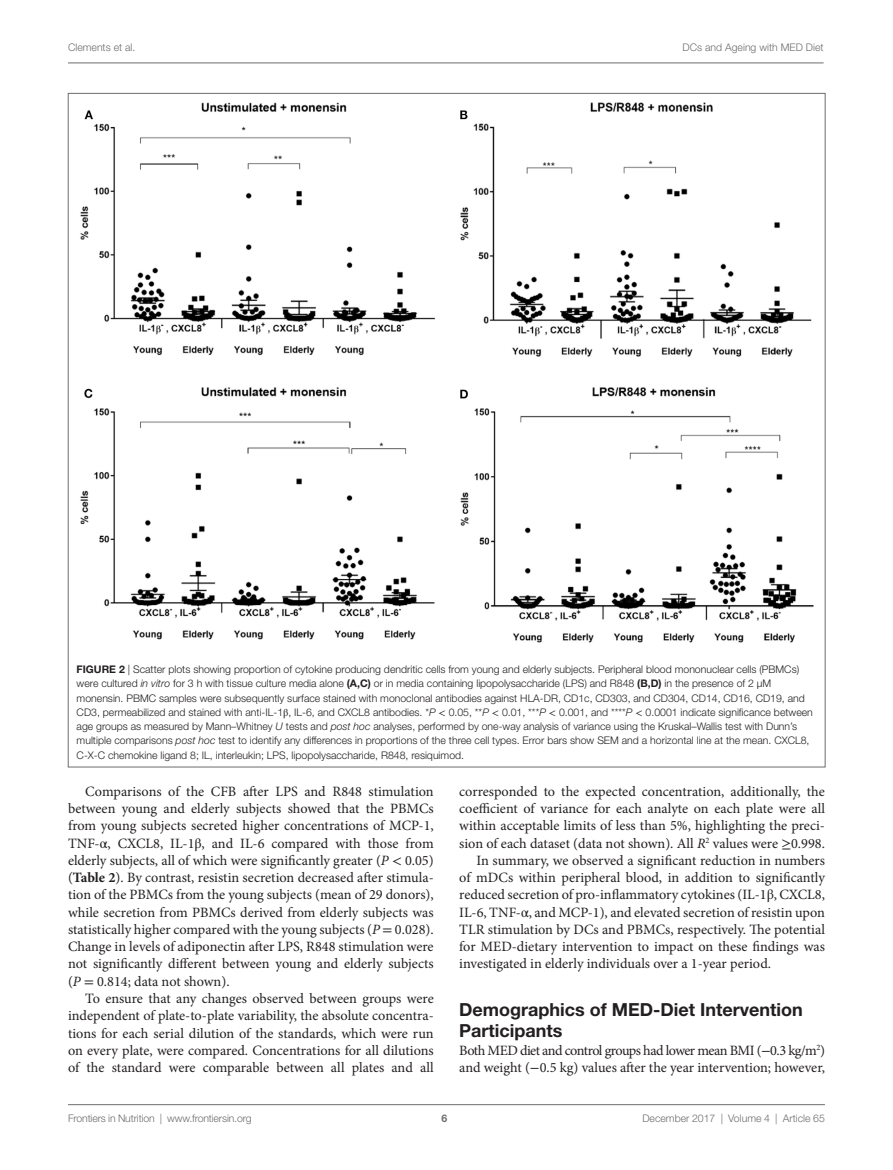
<style>
.page{position:relative;width:893px;height:1170px;background:#fff}
.page>*{position:absolute;margin:0;border:0;box-sizing:border-box;transform-origin:0 0}
.t1{font:700 18px/21px "Helvetica Neue LT Std";color:#231f20}
.t2{font:14.25px/17.2px "Minion Pro";color:#231f20;text-align:justify}
.t3{font:14.25px/17.2px "Minion Pro";letter-spacing:-.02em;color:#231f20}
.t4{font:300 10.5px/14.2px "Helvetica Neue LT Std";color:#231f20}
.t5{font:300 10.5px "Helvetica Neue LT Std";color:#6c6d70}
.t6{font:700 10.5px "Helvetica Neue LT Std";color:#6c6d70}
.s1{font-weight:700}
.s2{font-style:italic}
.s3{font-family:"STIX General";font-weight:400}
.s4{font-family:"STIX General"}
</style>
<div class="page">
<img style="left:80px;top:102px;width:734px;height:541px">
<hr style="left:68px;top:63px;width:756px;height:1px;background:#6c6d70">
<hr style="left:68px;top:1104px;width:757px;height:1px;background:#6c6d70">
<p class="t5" style="left:68px;top:41px;width:69px">Clements et al.</p>
<p class="t5" style="left:683px;top:41px;width:142px">DCs and Ageing with MED Diet</p>
<p class="t4" style="left:77px;top:662px;width:738px"><span class="s1">FIG URE 2</span> | Scatter plots showing proportion of cytokine producing dendritic cells from young and elderly subjects. Peripheral blood mononuclear cells (PBMCs) were cultured <span class="s2">in vitro</span> for 3 h with tissue culture media alone <span class="s1">(A,C)</span> or in media containing lipopolysaccharide (LPS) and R848 <span class="s1">(B,D)</span> in the presence of 2 µM monensin. PBMC samples were subsequently surface stained with monoclonal antibodies against HLA-DR, CD1c, CD303, and CD304, CD14, CD16, CD19, and CD3, permeabilized and stained with anti-IL-1<span class="s3">β</span>, IL-6, and CXCL8 antibodies. *<span class="s2">P</span> <span class="s3">&lt;</span> 0.05, **<span class="s2">P</span> <span class="s3">&lt;</span> 0.01, ***<span class="s2">P</span> <span class="s3">&lt;</span> 0.001, and ****<span class="s2">P</span> <span class="s3">&lt;</span> 0.0001 indicate significance between age groups as measured by Mann–Whitney <span class="s2">U</span> tests and <span class="s2">post hoc</span> analyses, performed by one-way analysis of variance using the Kruskal–Wallis test with Dunn’s multiple comparisons <span class="s2">post hoc</span> test to identify any differences in proportions of the three cell types. Error bars show SEM and a horizontal line at the mean. CXCL8, C-X-C chemokine ligand 8; IL, interleukin; LPS, lipopolysaccharide, R848, resiquimod.</p>
<p class="t2" style="left:68px;top:782px;width:367px;text-indent:17px">Comparisons of the CFB after LPS and R848 stimulation between young and elderly subjects showed that the PBMCs from young subjects secreted higher concentrations of MCP-1, TNF-<span class="s4">α</span>, CXCL8, IL-1<span class="s4">β</span>, and IL-6 compared with those from elderly subjects, all of which were significantly greater (<span class="s2">P</span> <span class="s4">&lt;</span> 0.05) (<span class="s1">Table 2</span>). By contrast, resistin secretion decreased after stimula&shy;tion of the PBMCs from the young subjects (mean of 29 donors), while secretion from PBMCs derived from elderly subjects was statistically higher compared with the young subjects (<span class="s2">P</span> <span class="s4">=</span> 0.028).<br>Change in levels of adiponectin after LPS, R848 stimulation were not significantly different between young and elderly subjects (<span class="s2">P</span> <span class="s4">=</span> 0.814; data not shown).</p>
<p class="t2" style="left:68px;top:989px;width:367px;text-indent:17px">To ensure that any changes observed between groups were independent of plate-to-plate variability, the absolute concentra&shy;tions for each serial dilution of the standards, which were run on every plate, were compared. Concentrations for all dilutions of the standard were comparable between all plates and all</p>
<p class="t2" style="left:459px;top:782px;width:367px">corresponded to the expected concentration, additionally, the</p>
<p class="t2" style="left:459px;top:800px;width:367px">coefficient of variance for each analyte on each plate were all</p>
<p class="t2" style="left:459px;top:817px;width:367px">within acceptable limits of less than 5%, highlighting the preci-</p>
<p class="t2" style="left:459px;top:834px;width:367px">sion of each dataset (data not shown). All <span class="s2">R</span><sup>2</sup> values were <span class="s4">≥</span>0.998.</p>
<p class="t2" style="left:476px;top:851px;width:350px">In summary, we observed a significant reduction in numbers</p>
<p class="t2" style="left:459px;top:868px;width:367px">of mDCs within peripheral blood, in addition to significantly</p>
<p class="t2" style="left:459px;top:886px;width:367px">reduced secretion of pro-inflammatory cytokines (IL-1<span class="s4">β</span>, CXCL8,</p>
<p class="t2" style="left:459px;top:903px;width:367px">IL-6, TNF-<span class="s4">α</span>, and MCP-1), and elevated secretion of resistin upon</p>
<p class="t2" style="left:459px;top:920px;width:367px">TLR stimulation by DCs and PBMCs, respectively. The potential</p>
<p class="t2" style="left:459px;top:938px;width:367px">for MED-dietary intervention to impact on these findings was</p>
<p class="t2" style="left:459px;top:955px;width:313px">investigated in elderly individuals over a 1-year period.</p>
<p class="t1" style="left:459px;top:999px;width:345px">Demographics of MED-Diet Intervention<br>Participants</p>
<p class="t3" style="left:459px;top:1041px;width:367px">Both MED diet and control groups had lower mean BMI (<span class="s4">−</span>0.3 kg/m<sup>2</sup>) and weight (<span class="s4">−</span>0.5 kg) values after the year intervention; however,</p>
<p class="t5" style="left:68px;top:1111px;width:185px">Frontiers in Nutrition | www.frontiersin.org</p>
<p class="t5" style="left:642px;top:1111px;width:184px">December 2017 | Volume 4 | Article 65</p>
<p class="t6" style="left:441px;top:1111px;width:7px">6</p>
</div>
